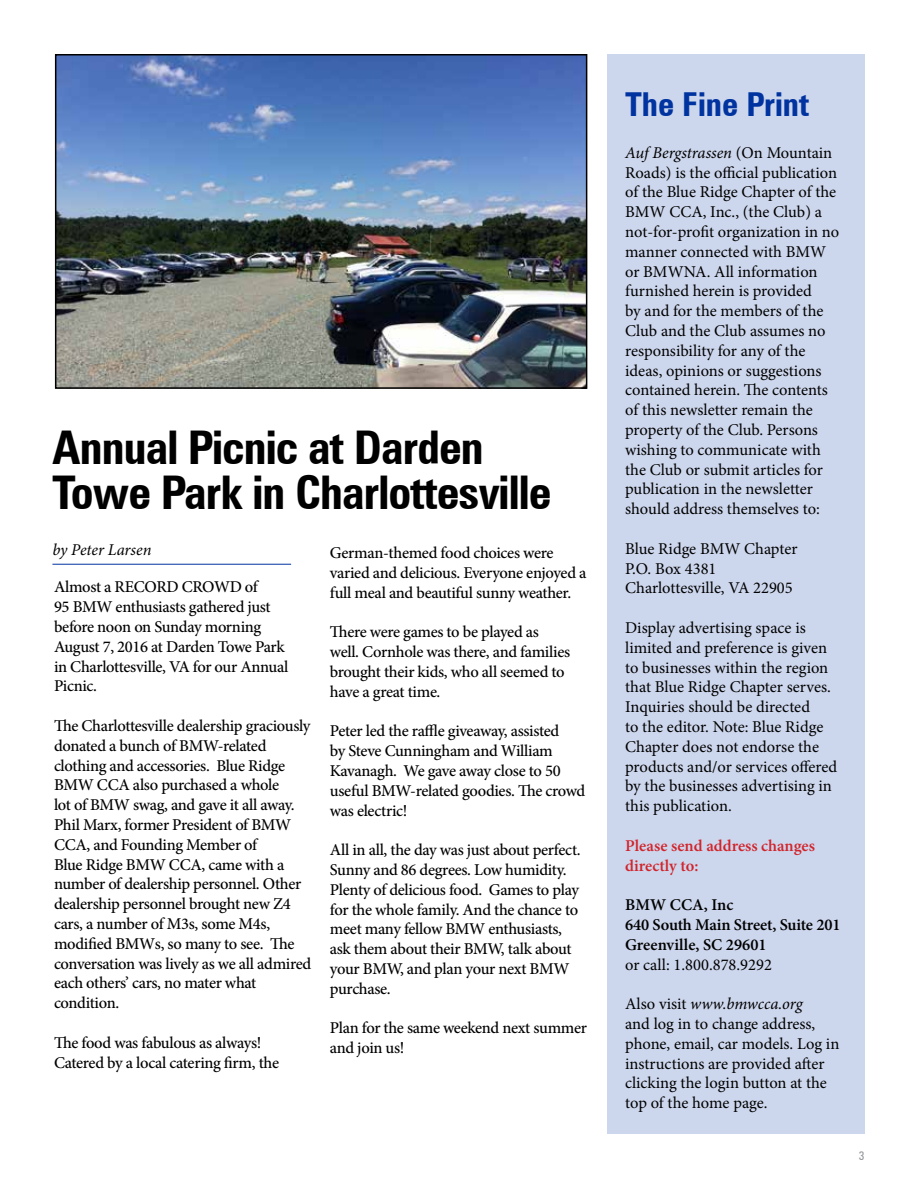
<style>
.page{position:relative;width:918px;height:1188px;background:#fff}
.page>*{position:absolute;margin:0;border:0;box-sizing:border-box;transform-origin:0 0}
.t1{font:700 condensed 46.5px/45px "Zurich BT";letter-spacing:-.02em;color:#000}
.t2{font:700 condensed 33px "Zurich BT";color:#0033a0}
.t3{font:500 16.5px/19.8px "Minion Pro";letter-spacing:-.02em;color:#000}
.t4{font:16.5px/19.8px "Minion Pro";color:#000}
.t5{font:600 16.5px/19.8px "Minion Pro";letter-spacing:-.01em;color:#000}
.t6{font:600 16.5px/19.8px "Minion Pro";color:#d2232a}
.t7{font:italic 16.5px "Minion Pro";letter-spacing:-.005em;color:#000}
.t8{font:condensed 12px "Zurich BT";color:#939598}
.s1{font-style:italic}
</style>
<div class="page">
<div style="left:607px;top:54px;width:258px;height:1080px;background:#ccd6ec"></div>
<hr style="left:52px;top:564px;width:239px;height:1px;background:#0033a0">
<img style="left:58px;top:57px;width:526px;height:329px">
<div style="left:55px;top:54px;width:532px;height:335px;border:2px solid #000"></div>
<h1 class="t1" style="left:52px;top:424px;width:501px">Annual Picnic at Darden<br>Towe Park in Charlottesville</h1>
<p class="t3" style="left:330px;top:543px;width:258px">German-themed food choices were varied and delicious. Everyone enjoyed a full meal and beautiful sunny weather.</p>
<p class="t3" style="left:330px;top:622px;width:242px">There were games to be played as well. Cornhole was there, and families brought their kids, who all seemed to have a great time.</p>
<p class="t3" style="left:330px;top:721px;width:257px">Peter led the raffle giveaway, assisted<br>by Steve Cunningham and William<br>Kavanagh. We gave away close to 50 useful BMW-related goodies. The crowd was electric!</p>
<p class="t3" style="left:330px;top:840px;width:252px">All in all, the day was just about perfect.<br>Sunny and 86 degrees. Low humidity.<br>Plenty of delicious food. Games to play for the whole family. And the chance to meet many fellow BMW enthusiasts, ask them about their BMW, talk about your BMW, and plan your next BMW purchase.</p>
<p class="t3" style="left:330px;top:1018px;width:259px">Plan for the same weekend next summer and join us!</p>
<p class="t7" style="left:52px;top:538px;width:101px">by Peter Larsen</p>
<p class="t3" style="left:54px;top:577px;width:236px">Almost a RECORD CROWD of<br>95 BMW enthusiasts gathered just before noon on Sunday morning<br>August 7, 2016 at Darden Towe Park in Charlottesville, VA for our Annual<br>Picnic.</p>
<p class="t3" style="left:54px;top:716px;width:259px">The Charlottesville dealership graciously donated a bunch of BMW-related clothing and accessories. Blue Ridge<br>BMW CCA also purchased a whole<br>lot of BMW swag, and gave it all away.<br>Phil Marx, former President of BMW<br>CCA, and Founding Member of<br>Blue Ridge BMW CCA, came with a number of dealership personnel. Other dealership personnel brought new Z4 cars, a number of M3s, some M4s, modified BMWs, so many to see. The conversation was lively as we all admired each others’ cars, no mater what condition.</p>
<p class="t3" style="left:54px;top:1033px;width:227px">The food was fabulous as always!<br>Catered by a local catering firm, the</p>
<h2 class="t2" style="left:625px;top:85px;width:185px">The Fine Print</h2>
<p class="t4" style="left:625px;top:143px;width:216px"><span class="s1">Auf Bergstrassen</span> (On Mountain<br>Roads) is the official publication of the Blue Ridge Chapter of the<br>BMW CCA, Inc., (the Club) a not-for-profit organization in no manner connected with BMW or BMWNA. All information furnished herein is provided<br>by and for the members of the<br>Club and the Club assumes no responsibility for any of the ideas, opinions or suggestions contained herein. The contents of this newsletter remain the property of the Club. Persons wishing to communicate with the Club or submit articles for publication in the newsletter should address themselves to:</p>
<p class="t4" style="left:625px;top:539px;width:174px">Blue Ridge BMW Chapter<br>P.O. Box 4381<br>Charlottesville, VA 22905</p>
<p class="t4" style="left:625px;top:618px;width:214px">Display advertising space is limited and preference is given to businesses within the region that Blue Ridge Chapter serves.<br>Inquiries should be directed<br>to the editor. Note: Blue Ridge<br>Chapter does not endorse the products and/or services offered by the businesses advertising in this publication.</p>
<p class="t6" style="left:625px;top:836px;width:191px">Please send address changes directly to:</p>
<p class="t5" style="left:625px;top:895px;width:217px">BMW CCA, Inc<br>640 South Main Street, Suite 201<br>Greenville, SC 29601</p>
<p class="t4" style="left:625px;top:955px;width:148px">or call: 1.800.878.9292</p>
<p class="t4" style="left:625px;top:994px;width:216px">Also visit <span class="s1">www.bmwcca.org<br></span>and log in to change address, phone, email, car models. Log in instructions are provided after clicking the login button at the top of the home page.</p>
<p class="t8" style="left:859px;top:1148px;width:7px">3</p>
</div>
